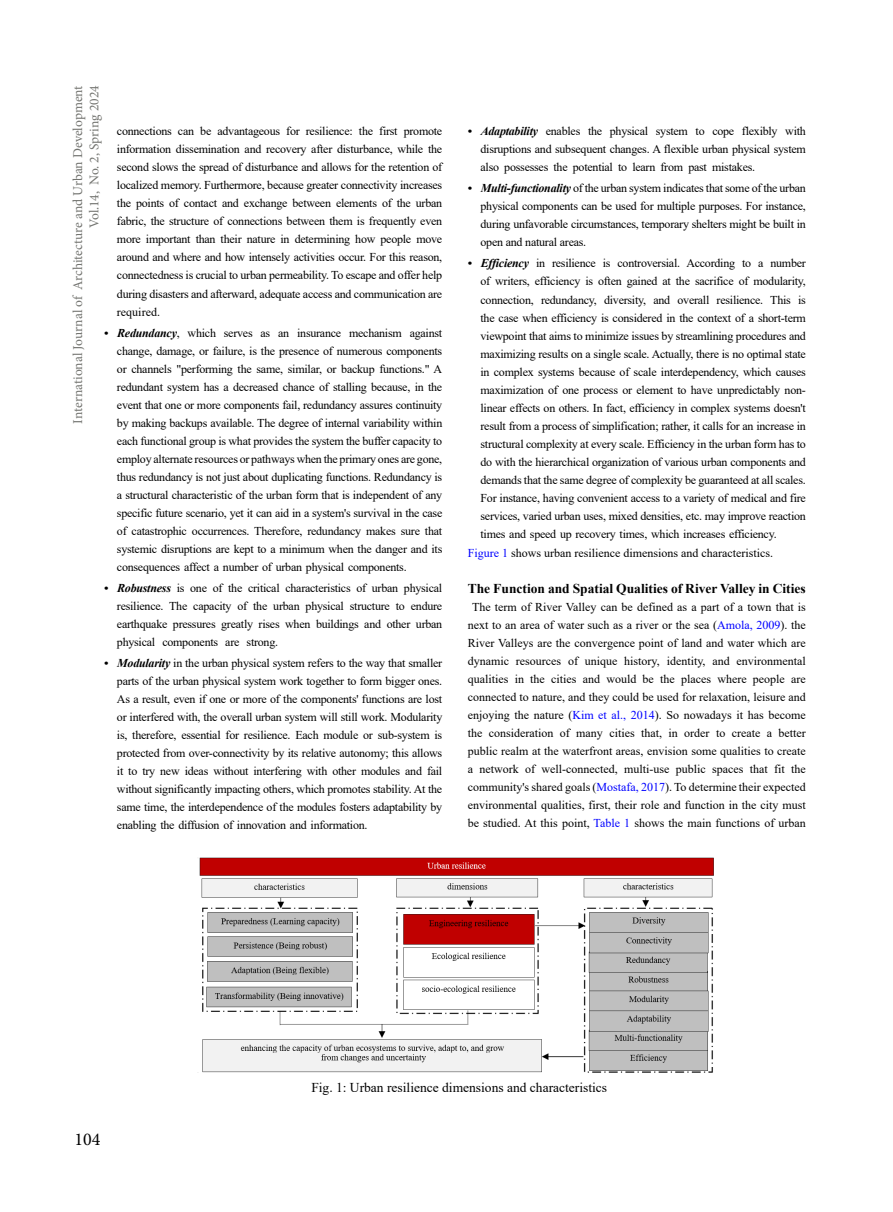
<style>
.page{position:relative;width:893px;height:1212px;background:#fff}
.page>*{position:absolute;margin:0;border:0;box-sizing:border-box;transform-origin:0 0}
.t1{font:18px "Minion Pro";color:#000}
.t2{font:13.5px/16.2px "Minion Pro";letter-spacing:-.005em;color:#737470;text-align:right}
.t3{font:700 13.5px "Times New Roman";color:#000}
.t4{font:13.5px "Times New Roman";color:#000}
.t5{font:12px/18px "Times New Roman";color:#000;text-align:justify}
.s1{font-weight:700;font-style:italic}
.s2{color:#00f}
</style>
<div class="page">
<img style="left:199px;top:857px;width:515px;height:216px">
<p class="t2" style="left:70px;top:423px;width:339px;rotate:-90deg">International Journal of Architecture and Urban Development<br>Vol.14, No. 2, Spring 2024</p>
<p class="t5" style="left:117px;top:122px;width:327px">connections can be advantageous for resilience: the first promote information dissemination and recovery after disturbance, while the second slows the spread of disturbance and allows for the retention of localized memory. Furthermore, because greater connectivity increases the points of contact and exchange between elements of the urban fabric, the structure of connections between them is frequently even more important than their nature in determining how people move around and where and how intensely activities occur. For this reason, connectedness is crucial to urban permeability. To escape and offer help during disasters and afterward, adequate access and communication are required.</p>
<p class="t5" style="left:117px;top:323px;width:327px;text-indent:-13px"><span class="s1">• Redundancy</span>, which serves as an insurance mechanism against change, damage, or failure, is the presence of numerous components or channels "performing the same, similar, or backup functions." A redundant system has a decreased chance of stalling because, in the event that one or more components fail, redundancy assures continuity by making backups available. The degree of internal variability within each functional group is what provides the system the buffer capacity to employ alternate resources or pathways when the primary ones are gone, thus redundancy is not just about duplicating functions. Redundancy is a structural characteristic of the urban form that is independent of any specific future scenario, yet it can aid in a system's survival in the case of catastrophic occurrences. Therefore, redundancy makes sure that systemic disruptions are kept to a minimum when the danger and its consequences affect a number of urban physical components.</p>
<p class="t5" style="left:117px;top:578px;width:327px;text-indent:-13px"><span class="s1">• Robustness</span> is one of the critical characteristics of urban physical resilience. The capacity of the urban physical structure to endure earthquake pressures greatly rises when buildings and other urban physical components are strong.</p>
<p class="t5" style="left:117px;top:653px;width:327px;text-indent:-13px"><span class="s1">• Modularity</span> in the urban physical system refers to the way that smaller parts of the urban physical system work together to form bigger ones.<br>As a result, even if one or more of the components' functions are lost or interfered with, the overall urban system will still work. Modularity is, therefore, essential for resilience. Each module or sub-system is protected from over-connectivity by its relative autonomy; this allows it to try new ideas without interfering with other modules and fail without significantly impacting others, which promotes stability. At the same time, the interdependence of the modules fosters adaptability by enabling the diffusion of innovation and information.</p>
<p class="t5" style="left:480px;top:122px;width:327px;text-indent:-13px"><span class="s1">• Adaptability</span> enables the physical system to cope flexibly with disruptions and subsequent changes. A flexible urban physical system also possesses the potential to learn from past mistakes.</p>
<p class="t5" style="left:480px;top:179px;width:327px;text-indent:-13px"><span class="s1">• Multi-functionality</span> of the urban system indicates that some of the urban physical components can be used for multiple purposes. For instance, during unfavorable circumstances, temporary shelters might be built in open and natural areas.</p>
<p class="t5" style="left:480px;top:254px;width:327px;text-indent:-13px"><span class="s1">• Efficiency</span> in resilience is controversial. According to a number of writers, efficiency is often gained at the sacrifice of modularity, connection, redundancy, diversity, and overall resilience. This is the case when efficiency is considered in the context of a short-term viewpoint that aims to minimize issues by streamlining procedures and maximizing results on a single scale. Actually, there is no optimal state in complex systems because of scale interdependency, which causes maximization of one process or element to have unpredictably non&shy;linear effects on others. In fact, efficiency in complex systems doesn't result from a process of simplification; rather, it calls for an increase in structural complexity at every scale. Efficiency in the urban form has to do with the hierarchical organization of various urban components and demands that the same degree of complexity be guaranteed at all scales.<br>For instance, having convenient access to a variety of medical and fire services, varied urban uses, mixed densities, etc. may improve reaction times and speed up recovery times, which increases efficiency.</p>
<p class="t5" style="left:468px;top:544px;width:307px"><span class="s2">Figure 1</span> shows urban resilience dimensions and characteristics.</p>
<p class="t3" style="left:468px;top:578px;width:340px">The Function and Spatial Qualities of River Valley in Cities</p>
<p class="t5" style="left:468px;top:597px;width:340px;text-align:center">The term of River Valley can be defined as a part of a town that is next to an area of water such as a river or the sea (<span class="s2">Amola, 2009</span>). the River Valleys are the convergence point of land and water which are dynamic resources of unique history, identity, and environmental qualities in the cities and would be the places where people are connected to nature, and they could be used for relaxation, leisure and enjoying the nature (<span class="s2">Kim et al., 2014</span>). So nowadays it has become the consideration of many cities that, in order to create a better public realm at the waterfront areas, envision some qualities to create a network of well-connected, multi-use public spaces that fit the community's shared goals (<span class="s2">Mostafa, 2017</span>). To determine their expected environmental qualities, first, their role and function in the city must be studied. At this point, <span class="s2">Table 1</span> shows the main functions of urban</p>
<h1 class="t1" style="left:74px;top:1127px;width:27px">104</h1>
<p class="t4" style="left:311px;top:1077px;width:297px">Fig. 1: Urban resilience dimensions and characteristics</p>
</div>
